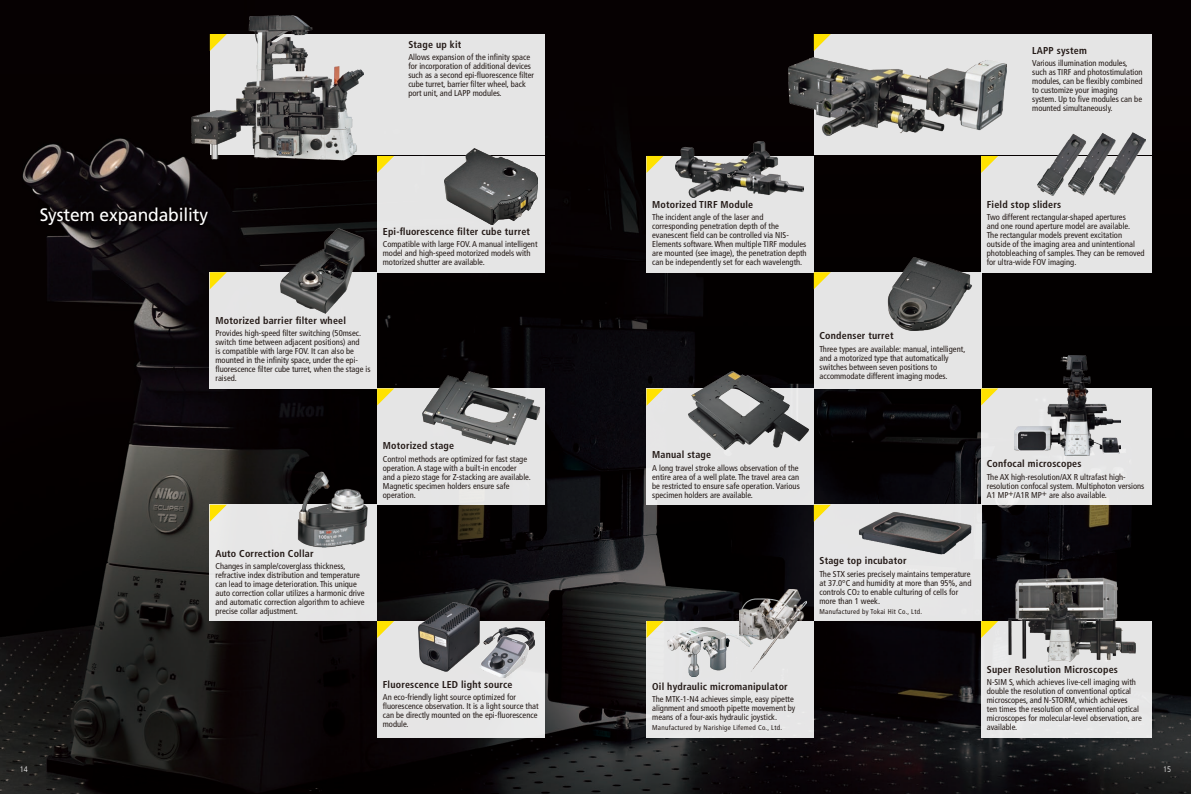
<style>
.page{position:relative;width:1191px;height:794px;background:#fff}
.page>*{position:absolute;margin:0;border:0;box-sizing:border-box;transform-origin:0 0}
.t1{font:18px "Frutiger LT Std";letter-spacing:-.01em;color:#fff}
.t2{font:700 condensed 10px "Frutiger LT Std";letter-spacing:.02em;color:#231916}
.t3{font:condensed 8.5px/9px "Frutiger LT Std";color:#231916}
.t4{font:300 8px "Frutiger LT Std";color:#fff;scale:.9 1}
.t5{font:condensed 7px "Frutiger LT Std";letter-spacing:.04em;color:#231916}
.s1{font-size:5.9px}
</style>
<div class="page">
<img style="left:0;top:0;width:1191px;height:794px">
<div style="left:210px;top:34px;width:334px;height:120px;background:#e5e5e5"></div>
<div style="left:646px;top:388px;width:167px;height:117px;background:#e5e5e5"></div>
<div style="left:981px;top:156px;width:170px;height:116px;background:#e5e5e5"></div>
<div style="left:646px;top:621px;width:168px;height:116px;background:#e6e5e6"></div>
<div style="left:377px;top:621px;width:167px;height:116px;background:#e6e5e5"></div>
<div style="left:981px;top:621px;width:170px;height:116px;background:#e5e5e6"></div>
<div style="left:210px;top:272px;width:167px;height:116px;background:#e5e5e5"></div>
<div style="left:981px;top:388px;width:170px;height:117px;background:#e5e5e5"></div>
<div style="left:814px;top:34px;width:337px;height:120px;background:#e5e5e5"></div>
<div style="left:814px;top:505px;width:167px;height:116px;background:#e6e6e6"></div>
<div style="left:646px;top:156px;width:168px;height:116px;background:#e5e5e5"></div>
<div style="left:210px;top:505px;width:167px;height:116px;background:#e6e6e6"></div>
<div style="left:377px;top:388px;width:167px;height:117px;background:#e5e5e5"></div>
<div style="left:814px;top:272px;width:167px;height:116px;background:#e5e5e5"></div>
<div style="left:377px;top:156px;width:167px;height:116px;background:#e5e5e5"></div>
<svg style="left:646px;top:389px;width:17px;height:17px"></svg>
<svg style="left:981px;top:156px;width:17px;height:17px"></svg>
<svg style="left:646px;top:621px;width:17px;height:17px"></svg>
<svg style="left:377px;top:621px;width:17px;height:17px"></svg>
<svg style="left:981px;top:621px;width:17px;height:17px"></svg>
<svg style="left:210px;top:272px;width:17px;height:17px"></svg>
<svg style="left:981px;top:388px;width:17px;height:17px"></svg>
<svg style="left:814px;top:34px;width:17px;height:17px"></svg>
<svg style="left:814px;top:505px;width:17px;height:17px"></svg>
<svg style="left:646px;top:156px;width:17px;height:17px"></svg>
<svg style="left:210px;top:505px;width:17px;height:17px"></svg>
<svg style="left:377px;top:388px;width:17px;height:17px"></svg>
<svg style="left:814px;top:272px;width:17px;height:17px"></svg>
<svg style="left:377px;top:156px;width:17px;height:17px"></svg>
<img style="left:191px;top:15px;width:172px;height:146px">
<svg style="left:210px;top:34px;width:17px;height:17px"></svg>
<img style="left:688px;top:371px;width:121px;height:79px">
<img style="left:422px;top:366px;width:122px;height:79px">
<img style="left:880px;top:253px;width:97px;height:77px">
<img style="left:858px;top:512px;width:114px;height:43px">
<img style="left:1037px;top:132px;width:108px;height:64px">
<img style="left:667px;top:628px;width:72px;height:49px">
<img style="left:739px;top:589px;width:67px;height:83px">
<img style="left:280px;top:225px;width:91px;height:89px">
<img style="left:418px;top:602px;width:117px;height:75px">
<img style="left:1006px;top:569px;width:131px;height:93px">
<img style="left:445px;top:148px;width:92px;height:77px">
<div style="left:35px;top:203px;width:178px;height:27px;background:#050101"></div>
<img style="left:1014px;top:355px;width:106px;height:100px">
<img style="left:788px;top:58px;width:218px;height:77px">
<img style="left:675px;top:141px;width:128px;height:56px">
<img style="left:297px;top:471px;width:70px;height:76px">
<p class="t2" style="left:408px;top:39px;width:54px">Stage up kit</p>
<p class="t3" style="left:408px;top:53px;width:127px">Allows expansion of the infinity space for incorporation of additional devices such as a second epi-fluorescence filter cube turret, barrier filter wheel, back port unit, and LAPP modules.</p>
<h1 class="t1" style="left:40px;top:204px;width:170px">System expandability</h1>
<p class="t2" style="left:383px;top:225px;width:149px">Epi-fluorescence filter cube turret</p>
<p class="t3" style="left:383px;top:240px;width:156px">Compatible with large FOV. A manual intelligent model and high-speed motorized models with motorized shutter are available.</p>
<p class="t2" style="left:215px;top:315px;width:132px">Motorized barrier filter wheel</p>
<p class="t3" style="left:215px;top:329px;width:156px">Provides high-speed filter switching (50msec. switch time between adjacent positions) and<br>is compatible with large FOV. It can also be mounted in the infinity space, under the epi&shy;fluorescence filter cube turret, when the stage is raised.</p>
<p class="t2" style="left:383px;top:440px;width:73px">Motorized stage</p>
<p class="t3" style="left:383px;top:454px;width:149px">Control methods are optimized for fast stage operation. A stage with a built-in encoder and a piezo stage for Z-stacking are available.<br>Magnetic specimen holders ensure safe operation.</p>
<p class="t2" style="left:215px;top:547px;width:100px">Auto Correction Collar</p>
<p class="t3" style="left:215px;top:561px;width:151px">Changes in sample/coverglass thickness, refractive index distribution and temperature can lead to image deterioration. This unique auto correction collar utilizes a harmonic drive and automatic correction algorithm to achieve precise collar adjustment.</p>
<p class="t2" style="left:383px;top:678px;width:131px">Fluorescence LED light source</p>
<p class="t3" style="left:383px;top:693px;width:157px">An eco-friendly light source optimized for fluorescence observation. It is a light source that can be directly mounted on the epi-fluorescence module.</p>
<p class="t2" style="left:1032px;top:44px;width:56px">LAPP system</p>
<p class="t3" style="left:1032px;top:58px;width:112px">Various illumination modules, such as TIRF and photostimulation modules, can be flexibly combined to customize your imaging system. Up to five modules can be mounted simultaneously.</p>
<p class="t2" style="left:652px;top:198px;width:103px">Motorized TIRF Module</p>
<p class="t3" style="left:652px;top:213px;width:156px">The incident angle of the laser and corresponding penetration depth of the evanescent field can be controlled via NIS-Elements software. When multiple TIRF modules are mounted (see image), the penetration depth can be independently set for each wavelength.</p>
<p class="t2" style="left:986px;top:198px;width:76px">Field stop sliders</p>
<p class="t3" style="left:986px;top:213px;width:159px">Two different rectangular-shaped apertures<br>and one round aperture model are available.<br>The rectangular models prevent excitation outside of the imaging area and unintentional photobleaching of samples. They can be removed for ultra-wide FOV imaging.</p>
<p class="t2" style="left:819px;top:330px;width:76px">Condenser turret</p>
<p class="t3" style="left:819px;top:344px;width:147px">Three types are available: manual, intelligent, and a motorized type that automatically switches between seven positions to accommodate different imaging modes.</p>
<p class="t2" style="left:652px;top:449px;width:60px">Manual stage</p>
<p class="t3" style="left:652px;top:463px;width:149px">A long travel stroke allows observation of the entire area of a well plate. The travel area can be restricted to ensure safe operation. Various specimen holders are available.</p>
<p class="t2" style="left:986px;top:458px;width:96px">Confocal microscopes</p>
<p class="t3" style="left:986px;top:472px;width:159px">The AX high-resolution/AX R ultrafast high&shy;resolution confocal system. Multiphoton versions<br>A1 MP+/A1R MP+ are also available.</p>
<p class="t2" style="left:652px;top:680px;width:137px">Oil hydraulic micromanipulator</p>
<p class="t3" style="left:652px;top:694px;width:145px">The MTK-1-N4 achieves simple, easy pipette alignment and smooth pipette movement by means of a four-axis hydraulic joystick.</p>
<p class="t5" style="left:652px;top:724px;width:131px">Manufactured by Narishige Lifemed Co., Ltd.</p>
<p class="t2" style="left:819px;top:555px;width:88px">Stage top incubator</p>
<p class="t3" style="left:819px;top:569px;width:153px">The STX series precisely maintains temperature at 37.0°C and humidity at more than 95%, and controls CO<span class="s1">2</span> to enable culturing of cells for more than 1 week.</p>
<p class="t5" style="left:819px;top:607px;width:104px">Manufactured by Tokai Hit Co., Ltd.</p>
<p class="t2" style="left:986px;top:663px;width:133px">Super Resolution Microscopes</p>
<p class="t3" style="left:986px;top:678px;width:156px">N-SIM S, which achieves live-cell imaging with double the resolution of conventional optical microscopes, and N-STORM, which achieves<br>ten times the resolution of conventional optical microscopes for molecular-level observation, are available.</p>
<p class="t4" style="left:20px;top:765px;width:10px">14</p>
<p class="t4" style="left:1163px;top:765px;width:10px">15</p>
</div>
